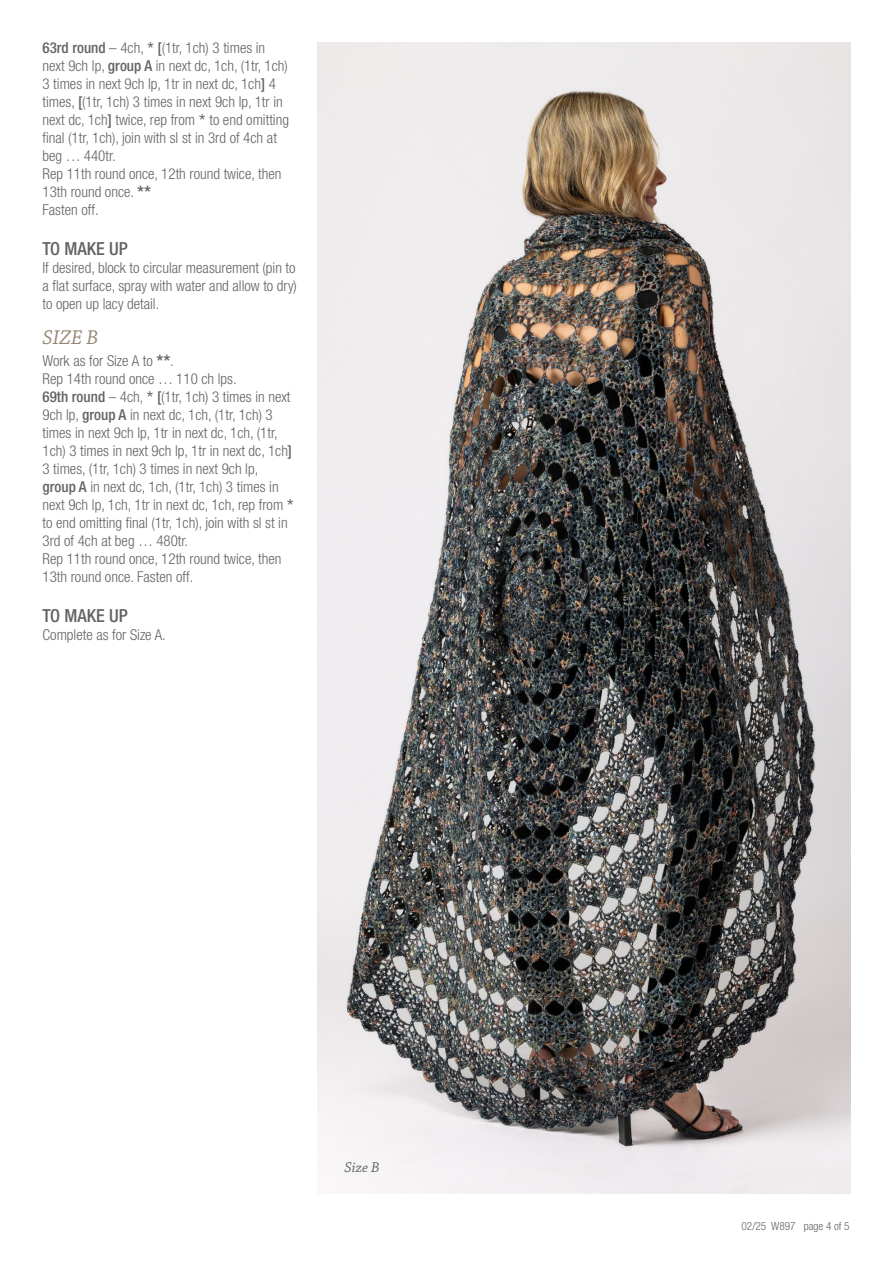
<style>
.page{position:relative;width:893px;height:1263px;background:#fff}
.page>*{position:absolute;margin:0;border:0;box-sizing:border-box;transform-origin:0 0}
.t1{font:italic 21px "Chaparral Pro";color:#948671}
.t2{font:500 condensed 18px "Helvetica Neue LT Std";color:#636466}
.t3{font:300 condensed 15px/18px "Helvetica Neue LT Pro";color:#636466}
.t4{font:italic 15px "Chaparral Pro";color:#636466}
.t5{font:300 condensed 11.25px "Helvetica Neue LT Pro";color:#636466}
.s1{font-family:"Helvetica Neue LT Std";font-weight:500}
.s2{font-size:21px}
.s3{font-weight:500;font-size:18.75px}
</style>
<div class="page">
<img style="left:318px;top:43px;width:532px;height:1150px">
<p class="t3" style="left:43px;top:39px;width:248px"><span class="s1">63rd round</span> – 4ch, <span class="s2">*</span> <span class="s1">[</span>(1tr, 1ch) 3 times in next 9ch lp, <span class="s1">group A</span> in next dc, 1ch, (1tr, 1ch)<br>3 times in next 9ch lp, 1tr in next dc, 1ch<span class="s1">]</span> 4 times, <span class="s1">[</span>(1tr, 1ch) 3 times in next 9ch lp, 1tr in next dc, 1ch<span class="s1">]</span> twice, rep from <span class="s2">*</span> to end omitting final (1tr, 1ch), join with sl st in 3rd of 4ch at beg … 440tr.<br>Rep 11th round once, 12th round twice, then 13th round once. <span class="s3">**<br></span>Fasten off.</p>
<p class="t2" style="left:43px;top:238px;width:87px">TO MAKE UP</p>
<p class="t3" style="left:43px;top:258px;width:256px;text-align:justify">If desired, block to circular measurement (pin to a flat surface, spray with water and allow to dry) to open up lacy detail.</p>
<h1 class="t1" style="left:43px;top:326px;width:57px">SIZE B</h1>
<p class="t3" style="left:43px;top:352px;width:253px">Work as for Size A to <span class="s3">**</span>.<br>Rep 14th round once … 110 ch lps.<br><span class="s1">69th round</span> – 4ch, <span class="s2">*</span> <span class="s1">[</span>(1tr, 1ch) 3 times in next 9ch lp, <span class="s1">group A</span> in next dc, 1ch, (1tr, 1ch) 3 times in next 9ch lp, 1tr in next dc, 1ch, (1tr, 1ch) 3 times in next 9ch lp, 1tr in next dc, 1ch<span class="s1">] </span>3 times, (1tr, 1ch) 3 times in next 9ch lp, <span class="s1">group A</span> in next dc, 1ch, (1tr, 1ch) 3 times in next 9ch lp, 1ch, 1tr in next dc, 1ch, rep from <span class="s2">* </span>to end omitting final (1tr, 1ch), join with sl st in 3rd of 4ch at beg … 480tr.<br>Rep 11th round once, 12th round twice, then 13th round once. Fasten off.</p>
<p class="t2" style="left:43px;top:605px;width:87px">TO MAKE UP</p>
<p class="t3" style="left:43px;top:625px;width:125px">Complete as for Size A.</p>
<p class="t4" style="left:344px;top:1159px;width:37px">Size B</p>
<p class="t5" style="left:741px;top:1219px;width:110px">02/25 W897 page 4 of 5</p>
</div>
